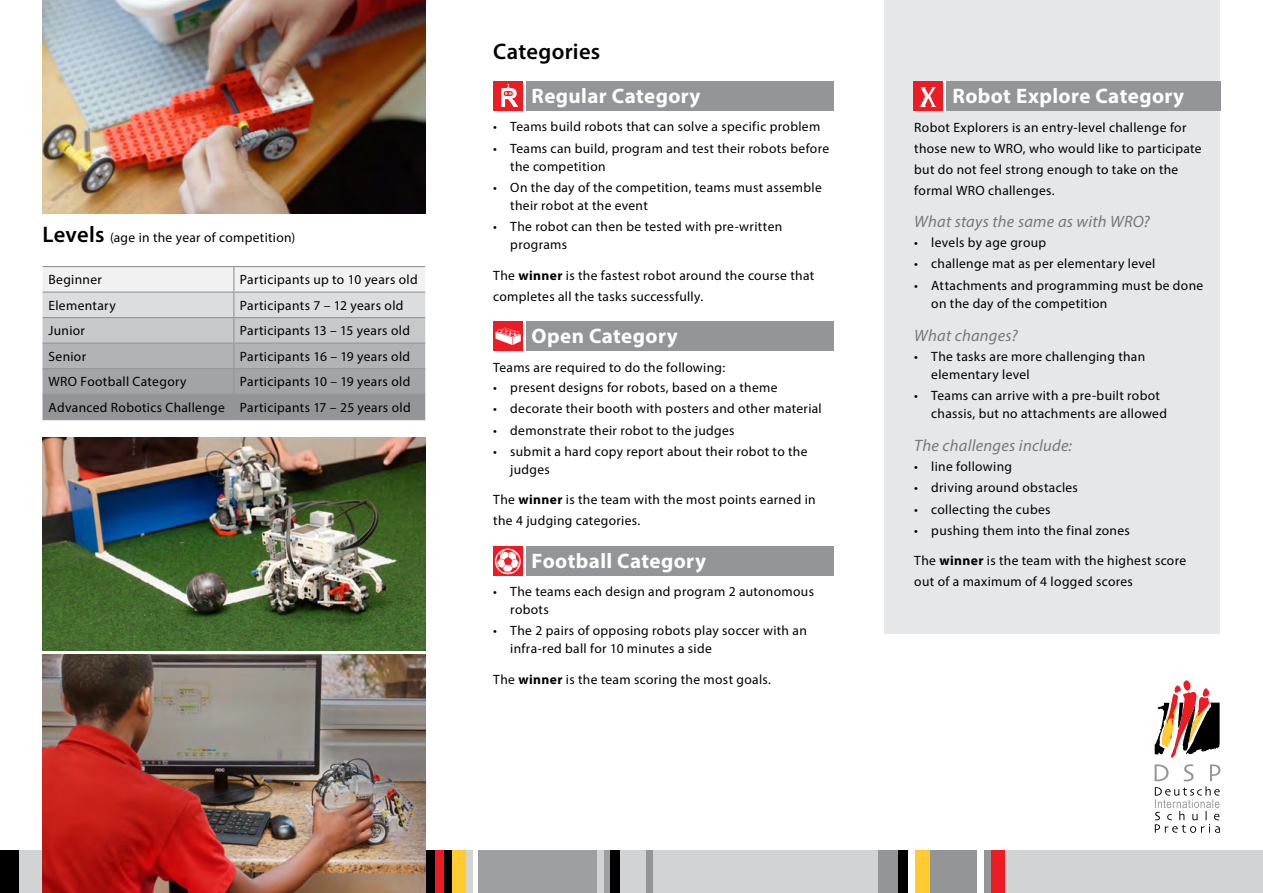
<style>
.page{position:relative;width:1263px;height:893px;background:#fff}
.page>*{position:absolute;margin:0;border:0;box-sizing:border-box;transform-origin:0 0}
.t1{font:600 22.5px "Myriad Pro";letter-spacing:.015em;color:#000}
.t2{font:700 21px "Myriad Pro";letter-spacing:.02em;color:#fff}
.t3{font:italic 16.5px "Myriad Pro";letter-spacing:.015em;color:#77787b}
.t4{font:13.5px/18px "Myriad Pro";letter-spacing:.025em;color:#000}
.s1{font-weight:600;font-size:22.5px}
.s2{font-weight:700}
</style>
<div class="page">
<div style="left:884px;top:0;width:336px;height:634px;background:#e6e7e8"></div>
<div style="left:913px;top:81px;width:30px;height:30px;background:#ed1b23"></div>
<hr style="left:943px;top:81px;width:3px;height:30px;background:#fff">
<div style="left:946px;top:81px;width:274px;height:30px;background:#939598"></div>
<div style="left:493px;top:321px;width:30px;height:30px;background:#ed1b23"></div>
<div style="left:526px;top:321px;width:307px;height:30px;background:#939598"></div>
<div style="left:493px;top:546px;width:30px;height:30px;background:#ed1b23"></div>
<div style="left:526px;top:546px;width:307px;height:30px;background:#939598"></div>
<div style="left:493px;top:81px;width:30px;height:30px;background:#ed1b23"></div>
<div style="left:526px;top:81px;width:307px;height:30px;background:#939598"></div>
<hr style="left:43px;top:266px;width:191px;height:1px;background:#939598">
<hr style="left:234px;top:266px;width:191px;height:1px;background:#939598">
<svg style="left:43px;top:267px;width:382px;height:152px"></svg>
<hr style="left:43px;top:419px;width:191px;height:1px;background:#939598">
<hr style="left:234px;top:419px;width:191px;height:1px;background:#939598">
<svg style="left:1155px;top:680px;width:64px;height:78px"></svg>
<svg style="left:1154px;top:764px;width:66px;height:69px"></svg>
<div style="left:0;top:850px;width:1087px;height:43px;background:#000"></div>
<div style="left:20px;top:850px;width:187px;height:43px;background:#d1d3d4"></div>
<div style="left:620px;top:850px;width:258px;height:43px;background:#d1d3d4"></div>
<div style="left:458px;top:850px;width:49px;height:43px;background:#d1d3d4"></div>
<div style="left:1001px;top:850px;width:262px;height:43px;background:#d1d3d4"></div>
<div style="left:473px;top:850px;width:44px;height:43px;background:linear-gradient(to bottom,#fff,#fff)"></div>
<div style="left:434px;top:850px;width:10px;height:43px;background:#ed1b23"></div>
<div style="left:915px;top:850px;width:19px;height:43px;background:#ffcb31"></div>
<div style="left:878px;top:850px;width:27px;height:43px;background:#939598"></div>
<div style="left:930px;top:850px;width:61px;height:43px;background:#939598"></div>
<div style="left:991px;top:850px;width:14px;height:43px;background:#ed1b23"></div>
<div style="left:977px;top:850px;width:7px;height:43px;background:#fff"></div>
<div style="left:908px;top:850px;width:7px;height:43px;background:#fff"></div>
<div style="left:898px;top:850px;width:9px;height:43px;background:#000"></div>
<div style="left:479px;top:850px;width:131px;height:43px;background:#9d9fa2"></div>
<div style="left:597px;top:850px;width:6px;height:43px;background:#d1d3d4"></div>
<div style="left:452px;top:850px;width:13px;height:43px;background:#ffcb31"></div>
<div style="left:646px;top:850px;width:7px;height:43px;background:#939598"></div>
<img style="left:43px;top:655px;width:382px;height:238px">
<img style="left:43px;top:438px;width:382px;height:213px">
<img style="left:43px;top:0;width:382px;height:214px">
<svg style="left:495px;top:549px;width:26px;height:25px"></svg>
<svg style="left:496px;top:550px;width:23px;height:23px"></svg>
<svg style="left:919px;top:87px;width:17px;height:20px"></svg>
<svg style="left:501px;top:84px;width:17px;height:23px"></svg>
<svg style="left:495px;top:328px;width:26px;height:17px"></svg>
<p class="t4" style="left:43px;top:228px;width:254px"><span class="s1">Levels</span> (age in the year of competition)</p>
<p class="t4" style="left:49px;top:271px;width:55px">Beginner</p>
<p class="t4" style="left:240px;top:271px;width:179px">Participants up to 10 years old</p>
<p class="t4" style="left:49px;top:296px;width:69px">Elementary</p>
<p class="t4" style="left:240px;top:296px;width:165px">Participants 7 – 12 years old</p>
<p class="t4" style="left:49px;top:322px;width:38px">Junior</p>
<p class="t4" style="left:240px;top:322px;width:172px">Participants 13 – 15 years old</p>
<p class="t4" style="left:49px;top:347px;width:39px">Senior</p>
<p class="t4" style="left:240px;top:347px;width:172px">Participants 16 – 19 years old</p>
<p class="t4" style="left:49px;top:373px;width:140px">WRO Football Category</p>
<p class="t4" style="left:49px;top:369px;width:364px;line-height:25.5px;text-align:right">Participants 10 – 19 years old<br>Advanced Robotics Challenge Participants 17 – 25 years old</p>
<h1 class="t1" style="left:493px;top:38px;width:109px">Categories</h1>
<h2 class="t2" style="left:531px;top:82px;width:171px">Regular Category</h2>
<p class="t4" style="left:493px;top:117px;width:329px">• Teams build robots that can solve a specific problem</p>
<p class="t4" style="left:510px;top:139px;width:320px;text-indent:-17px">• Teams can build, program and test their robots before the competition</p>
<p class="t4" style="left:510px;top:178px;width:313px;text-indent:-17px">• On the day of the competition, teams must assemble their robot at the event</p>
<p class="t4" style="left:510px;top:218px;width:273px;text-indent:-17px">• The robot can then be tested with pre-written programs</p>
<p class="t4" style="left:493px;top:264px;width:322px;line-height:21px">The <span class="s2">winner</span> is the fastest robot around the course that completes all the tasks successfully.</p>
<h2 class="t2" style="left:531px;top:322px;width:148px">Open Category</h2>
<p class="t4" style="left:493px;top:359px;width:233px">Teams are required to do the following:</p>
<p class="t4" style="left:493px;top:378px;width:286px">• present designs for robots, based on a theme</p>
<p class="t4" style="left:493px;top:400px;width:330px">• decorate their booth with posters and other material</p>
<p class="t4" style="left:493px;top:421px;width:243px">• demonstrate their robot to the judges</p>
<p class="t4" style="left:510px;top:442px;width:299px;text-indent:-17px">• submit a hard copy report about their robot to the judges</p>
<p class="t4" style="left:493px;top:489px;width:324px;line-height:21px">The <span class="s2">winner</span> is the team with the most points earned in the 4 judging categories.</p>
<h2 class="t2" style="left:531px;top:547px;width:176px">Football Category</h2>
<p class="t4" style="left:510px;top:582px;width:305px;text-indent:-17px">• The teams each design and program 2 autonomous robots</p>
<p class="t4" style="left:510px;top:622px;width:298px;text-indent:-17px">• The 2 pairs of opposing robots play soccer with an infra-red ball for 10 minutes a side</p>
<p class="t4" style="left:493px;top:670px;width:279px">The <span class="s2">winner</span> is the team scoring the most goals.</p>
<h2 class="t2" style="left:952px;top:82px;width:233px">Robot Explore Category</h2>
<p class="t4" style="left:914px;top:117px;width:289px;line-height:21px">Robot Explorers is an entry-level challenge for those new to WRO, who would like to participate but do not feel strong enough to take on the formal WRO challenges.</p>
<p class="t3" style="left:914px;top:211px;width:237px">What stays the same as with WRO?</p>
<p class="t4" style="left:914px;top:233px;width:133px">• levels by age group</p>
<p class="t4" style="left:914px;top:254px;width:243px">• challenge mat as per elementary level</p>
<p class="t4" style="left:931px;top:276px;width:273px;text-indent:-17px">• Attachments and programming must be done on the day of the competition</p>
<p class="t3" style="left:914px;top:325px;width:105px">What changes?</p>
<p class="t4" style="left:931px;top:347px;width:215px;text-indent:-17px">• The tasks are more challenging than elementary level</p>
<p class="t4" style="left:931px;top:386px;width:237px;text-indent:-17px">• Teams can arrive with a pre-built robot chassis, but no attachments are allowed</p>
<p class="t3" style="left:914px;top:436px;width:159px">The challenges include:</p>
<p class="t4" style="left:914px;top:457px;width:99px">• line following</p>
<p class="t4" style="left:914px;top:479px;width:165px">• driving around obstacles</p>
<p class="t4" style="left:914px;top:500px;width:138px">• collecting the cubes</p>
<p class="t4" style="left:914px;top:521px;width:217px">• pushing them into the final zones</p>
<p class="t4" style="left:914px;top:550px;width:273px;line-height:21px">The <span class="s2">winner</span> is the team with the highest score out of a maximum of 4 logged scores</p>
</div>
